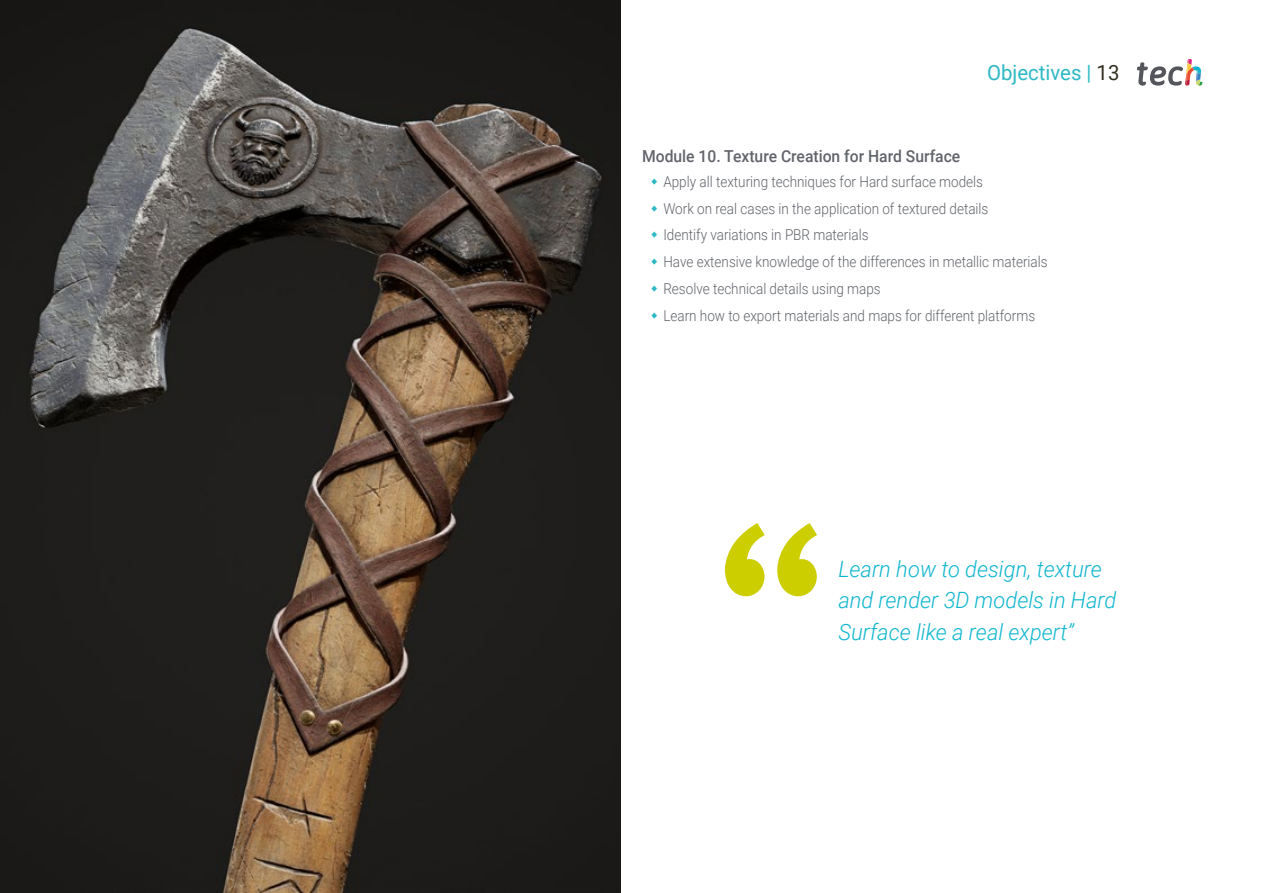
<style>
.page{position:relative;width:1263px;height:893px;background:#fff}
.page>*{position:absolute;margin:0;border:0;box-sizing:border-box;transform-origin:0 0}
.t1{font:italic 300 22.5px/31.5px "Roboto";color:#0fb6cf}
.t2{font:21px "Roboto";color:#2db8c5}
.t3{font:500 16.5px "Roboto";color:#61646a;scale:.95 1}
.t4{font:300 15px/26.7px "Roboto";color:#61646a;scale:.9 1}
.s1{color:#312e20}
</style>
<div class="page">
<svg style="left:1137px;top:59px;width:65px;height:27px"></svg>
<img style="left:0;top:0;width:621px;height:893px">
<svg style="left:725px;top:523px;width:92px;height:73px"></svg>
<h2 class="t2" style="left:987px;top:57px;width:134px">Objectives | <span class="s1">13</span></h2>
<p class="t3" style="left:642px;top:145px;width:336px">Module 10. Texture Creation for Hard Surface</p>
<p class="t4" style="left:663px;top:168px;width:428px">Apply all texturing techniques for Hard surface models<br>Work on real cases in the application of textured details<br>Identify variations in PBR materials<br>Have extensive knowledge of the differences in metallic materials Resolve technical details using maps<br>Learn how to export materials and maps for different platforms</p>
<h1 class="t1" style="left:838px;top:552px;width:279px">Learn how to design, texture and render 3D models in Hard<br>Surface like a real expert”</h1>
</div>
